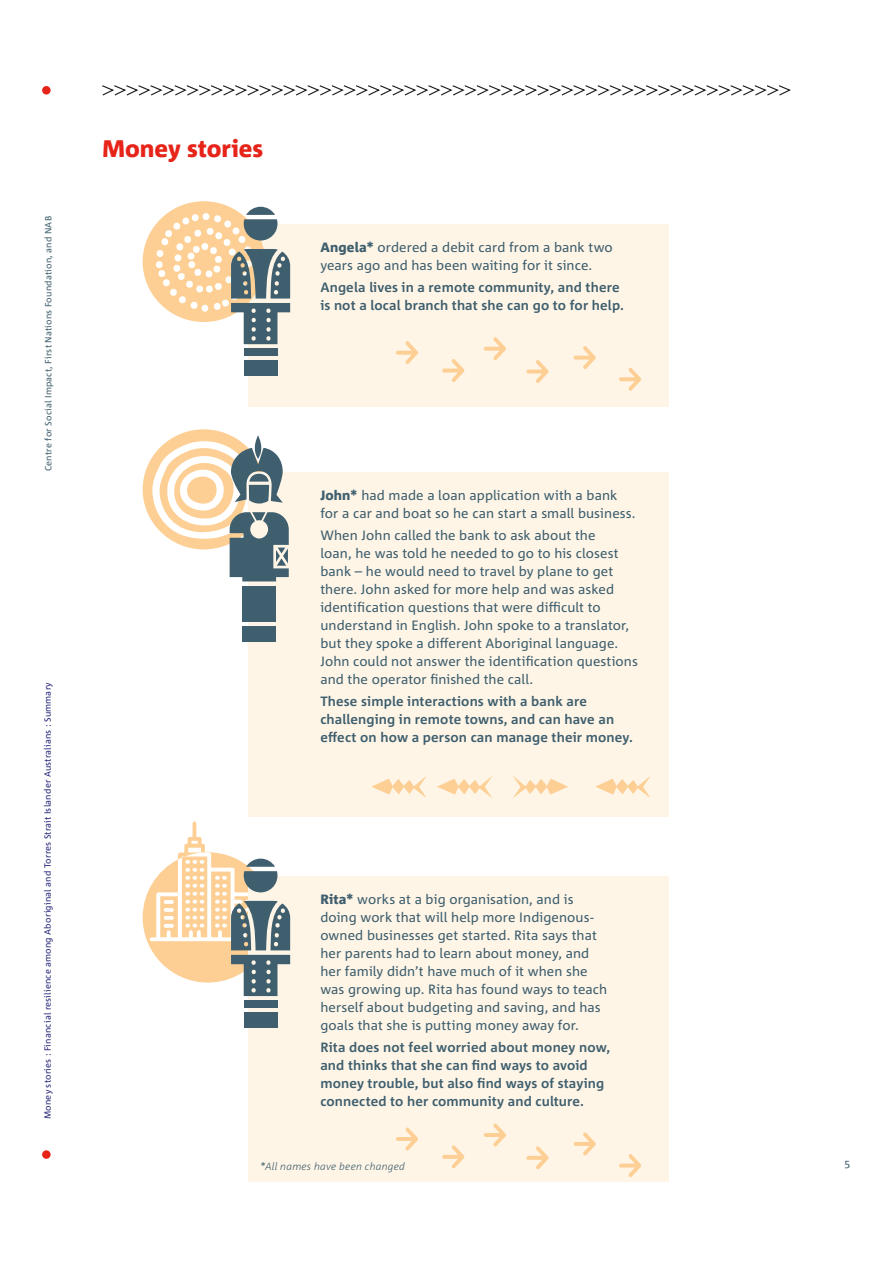
<style>
.page{position:relative;width:893px;height:1263px;background:#fff}
.page>*{position:absolute;margin:0;border:0;box-sizing:border-box;transform-origin:0 0}
.NAB_FR_copy_body_1{font:800 24px "Corpid C1";letter-spacing:-.005em;color:#e72419}
.pull_out_grey{font:13.5px/18px "Corpid C1";letter-spacing:.005em;color:#3f5f6e}
.pull_out_grey-2{font:700 13.5px/18px "Corpid C1";letter-spacing:.01em;color:#3f5f6e}
.pull_out_grey-3{font:italic 300 10.5px "Corpid C1";letter-spacing:.01em;color:#3f5f6e}
.t1{font:10.5px "Corpid C1";color:#3f5f6e}
.t2{font:9px "Corpid C1";letter-spacing:.02em;color:#2c2a7c}
.t3{font:9px "Corpid C1";letter-spacing:.02em;color:#3f5f6e}
.s1{font-weight:800}
</style>
<div class="page">
<div style="left:42px;top:1150px;width:9px;height:9px;background:#e72419;border-radius:50%"></div>
<div style="left:42px;top:86px;width:9px;height:9px;background:#e72419;border-radius:50%"></div>
<svg style="left:102px;top:85px;width:689px;height:11px"></svg>
<div style="left:249px;top:224px;width:420px;height:182px;background:#fef5e7"></div>
<div style="left:249px;top:876px;width:420px;height:306px;background:#fef5e7"></div>
<div style="left:249px;top:472px;width:420px;height:345px;background:#fef5e7"></div>
<div style="left:244px;top:349px;width:33px;height:7px;background:#3f5f6e"></div>
<div style="left:244px;top:360px;width:33px;height:16px;background:#3f5f6e"></div>
<svg style="left:143px;top:201px;width:147px;height:143px"></svg>
<div style="left:244px;top:1000px;width:33px;height:7px;background:#3f5f6e"></div>
<div style="left:244px;top:1012px;width:33px;height:15px;background:#3f5f6e"></div>
<svg style="left:143px;top:821px;width:147px;height:175px"></svg>
<div style="left:242px;top:626px;width:34px;height:16px;background:#3f5f6e"></div>
<div style="left:242px;top:586px;width:34px;height:36px;background:#3f5f6e"></div>
<svg style="left:143px;top:429px;width:146px;height:152px"></svg>
<svg style="left:437px;top:775px;width:56px;height:23px"></svg>
<svg style="left:371px;top:776px;width:56px;height:22px"></svg>
<svg style="left:513px;top:776px;width:55px;height:22px"></svg>
<svg style="left:595px;top:775px;width:56px;height:23px"></svg>
<svg style="left:484px;top:337px;width:22px;height:23px"></svg>
<svg style="left:442px;top:359px;width:22px;height:23px"></svg>
<svg style="left:396px;top:341px;width:22px;height:23px"></svg>
<svg style="left:574px;top:346px;width:22px;height:23px"></svg>
<svg style="left:526px;top:360px;width:23px;height:23px"></svg>
<svg style="left:619px;top:368px;width:22px;height:23px"></svg>
<svg style="left:484px;top:1123px;width:22px;height:24px"></svg>
<svg style="left:442px;top:1145px;width:22px;height:23px"></svg>
<svg style="left:396px;top:1127px;width:22px;height:24px"></svg>
<svg style="left:574px;top:1132px;width:22px;height:23px"></svg>
<svg style="left:526px;top:1146px;width:23px;height:23px"></svg>
<svg style="left:619px;top:1154px;width:22px;height:23px"></svg>
<p class="t3" style="left:43px;top:471px;width:257px;rotate:-90deg">Centre for Social Impact, First Nations Foundation, and NAB</p>
<p class="t2" style="left:42px;top:1119px;width:439px;rotate:-90deg">Money stories : Financial resilience among Aboriginal and Torres Strait Islander Australians : Summary</p>
<p class="NAB_FR_copy_body_1" style="left:102px;top:134px;width:163px">Money stories</p>
<p class="pull_out_grey" style="left:320px;top:238px;width:294px"><span class="s1">Angela*</span> ordered a debit card from a bank two years ago and has been waiting for it since.</p>
<p class="pull_out_grey-2" style="left:320px;top:278px;width:305px">Angela lives in a remote community, and there is not a local branch that she can go to for help.</p>
<p class="pull_out_grey" style="left:320px;top:486px;width:317px"><span class="s1">John*</span> had made a loan application with a bank for a car and boat so he can start a small business.</p>
<p class="pull_out_grey" style="left:320px;top:526px;width:319px">When John called the bank to ask about the<br>loan, he was told he needed to go to his closest bank – he would need to travel by plane to get there. John asked for more help and was asked identification questions that were difficult to understand in English. John spoke to a translator, but they spoke a different Aboriginal language.<br>John could not answer the identification questions and the operator finished the call.</p>
<p class="pull_out_grey-2" style="left:320px;top:692px;width:314px">These simple interactions with a bank are challenging in remote towns, and can have an effect on how a person can manage their money.</p>
<p class="pull_out_grey" style="left:320px;top:889px;width:288px"><span class="s1">Rita*</span> works at a big organisation, and is doing work that will help more Indigenous&shy;owned businesses get started. Rita says that her parents had to learn about money, and her family didn’t have much of it when she was growing up. Rita has found ways to teach herself about budgeting and saving, and has goals that she is putting money away for.</p>
<p class="pull_out_grey-2" style="left:320px;top:1038px;width:291px">Rita does not feel worried about money now, and thinks that she can find ways to avoid money trouble, but also find ways of staying connected to her community and culture.</p>
<p class="pull_out_grey-3" style="left:260px;top:1160px;width:146px">*All names have been changed</p>
<p class="t1" style="left:844px;top:1157px;width:7px">5</p>
</div>
